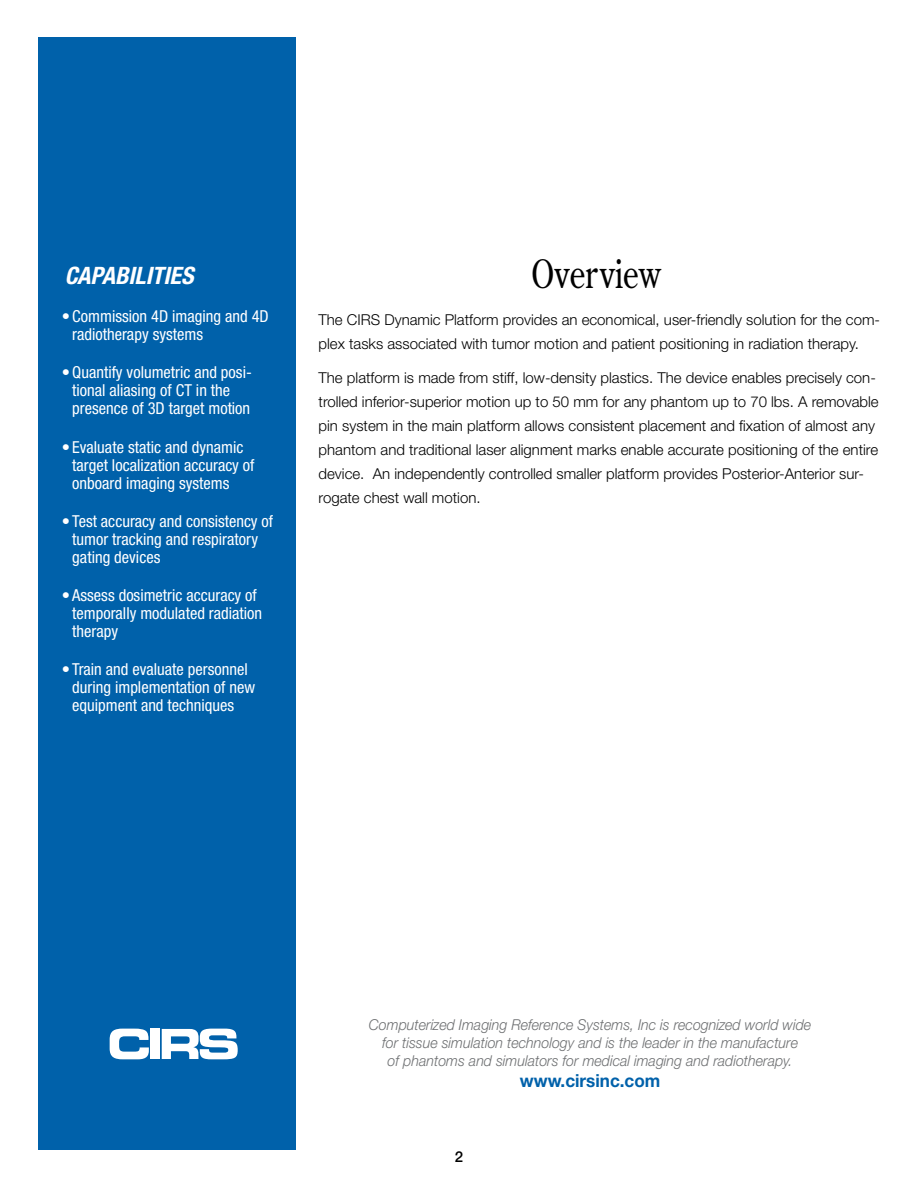
<style>
.page{position:relative;width:918px;height:1188px;background:#fff}
.page>*{position:absolute;margin:0;border:0;box-sizing:border-box;transform-origin:0 0}
.t1{font:39px "Century Old Style";color:#000;scale:.8 1}
.t2{font:italic 700 condensed 24px "Helvetica Neue";color:#fff}
.t3{font:700 18px "Helvetica Neue";color:#0061aa;scale:.95 1}
.t4{font:condensed 16.5px/18px "Helvetica Neue";color:#fff}
.t5{font:300 15px/24px "Helvetica Neue";color:#000}
.t6{font:italic 300 15px/18px "Helvetica Neue";color:#6d6f71;text-align:center;scale:.95 1}
.t7{font:500 15px "Helvetica Neue";color:#000}
</style>
<div class="page">
<div style="left:38px;top:38px;width:258px;height:1112px;background:#0061aa"></div>
<svg style="left:109px;top:1029px;width:129px;height:31px"></svg>
<h2 class="t2" style="left:65px;top:261px;width:130px">CAPABILITIES</h2>
<p class="t4" style="left:72px;top:307px;width:198px;text-indent:-10px">• Commission 4D imaging and 4D radiotherapy systems</p>
<p class="t4" style="left:72px;top:363px;width:181px;text-indent:-10px">• Quantify volumetric and posi&shy;tional aliasing of CT in the presence of 3D target motion</p>
<p class="t4" style="left:72px;top:438px;width:184px;text-indent:-10px">• Evaluate static and dynamic target localization accuracy of onboard imaging systems</p>
<p class="t4" style="left:72px;top:512px;width:202px;text-indent:-10px">• Test accuracy and consistency of tumor tracking and respiratory gating devices</p>
<p class="t4" style="left:72px;top:586px;width:191px;text-indent:-10px">• Assess dosimetric accuracy of temporally modulated radiation therapy</p>
<p class="t4" style="left:72px;top:660px;width:184px;text-indent:-10px">• Train and evaluate personnel during implementation of new equipment and techniques</p>
<h1 class="t1" style="left:531px;top:248px;width:164px">Overview</h1>
<p class="t5" style="left:319px;top:307px;width:563px">The CIRS Dynamic Platform provides an economical, user-friendly solution for the com&shy;plex tasks associated with tumor motion and patient positioning in radiation therapy.</p>
<p class="t5" style="left:319px;top:365px;width:562px">The platform is made from stiff, low-density plastics. The device enables precisely con&shy;trolled inferior-superior motion up to 50 mm for any phantom up to 70 lbs. A removable pin system in the main platform allows consistent placement and fixation of almost any phantom and traditional laser alignment marks enable accurate positioning of the entire device. An independently controlled smaller platform provides Posterior-Anterior sur&shy;rogate chest wall motion.</p>
<p class="t6" style="left:369px;top:1015px;width:467px">Computerized Imaging Reference Systems, Inc is recognized world wide for tissue simulation technology and is the leader in the manufacture<br>of phantoms and simulators for medical imaging and radiotherapy.</p>
<p class="t3" style="left:520px;top:1069px;width:149px">www.cirsinc.com</p>
<p class="t7" style="left:455px;top:1148px;width:10px">2</p>
</div>
